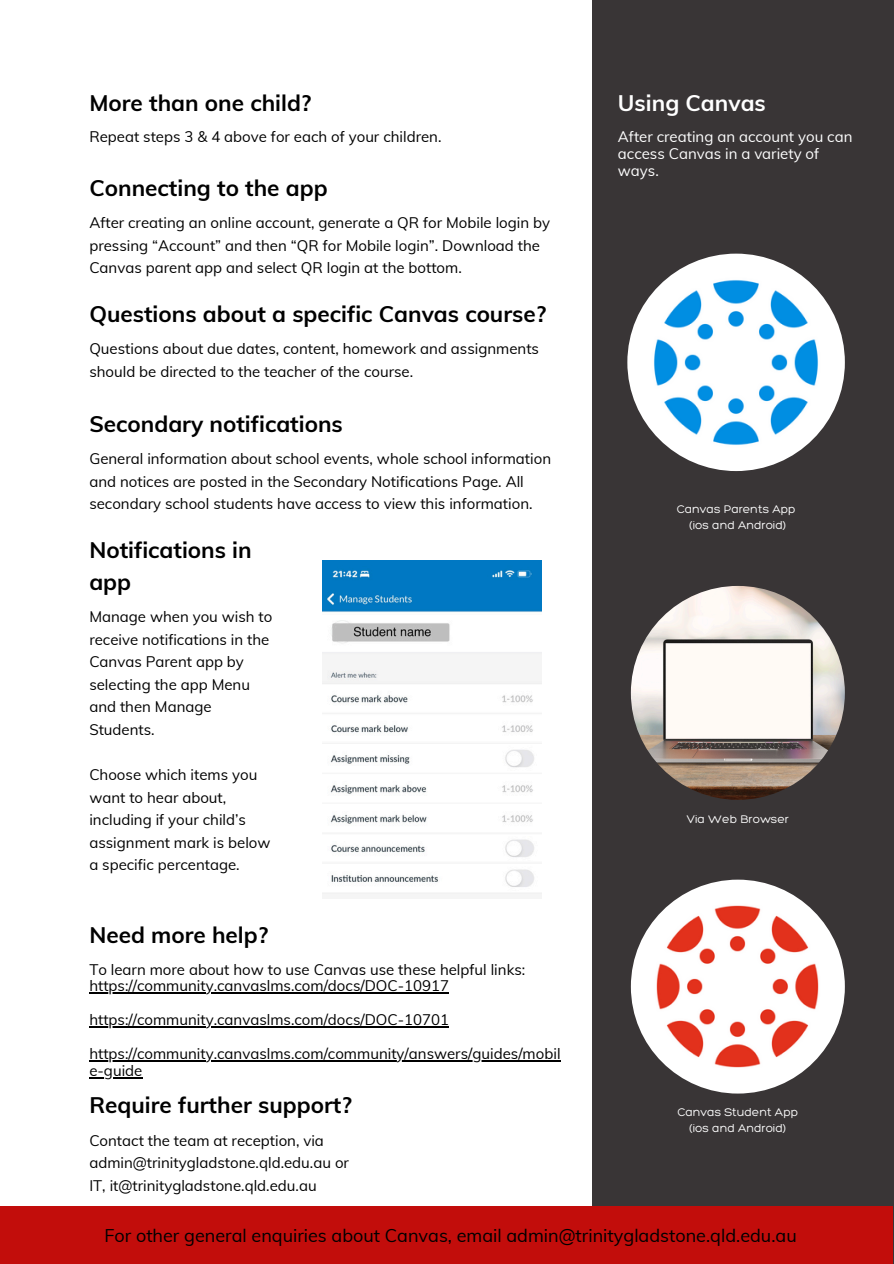
<style>
.page{position:relative;width:894px;height:1264px;background:#fff}
.page>*{position:absolute;margin:0;border:0;box-sizing:border-box;transform-origin:0 0}
.t1{font:700 22.5px/31.5px "Muli";color:#000}
.t2{font:700 22.5px "Muli";color:#fff}
.t3{font:18px "Muli";color:#000}
.t4{font:15px/22.5px "Muli";color:#000}
.t5{font:15px/16.8px "Muli";color:#fff}
.t6{font:300 12px "Hero";color:#fff}
</style>
<div class="page">
<div style="left:592px;top:0;width:301px;height:1263px;background:#393536"></div>
<img style="left:630px;top:586px;width:214px;height:213px;border-radius:50%">
<img style="left:630px;top:879px;width:214px;height:214px;border-radius:50%">
<div style="left:0;top:1206px;width:893px;height:57px;background:#c20d0b"></div>
<img style="left:627px;top:254px;width:217px;height:217px;border-radius:50%">
<img style="left:322px;top:560px;width:220px;height:334px">
<hr style="left:89px;top:992px;width:360px;height:1px;background:#000">
<hr style="left:89px;top:1026px;width:360px;height:1px;background:#000">
<hr style="left:89px;top:1060px;width:471px;height:1px;background:#000">
<hr style="left:89px;top:1076px;width:53px;height:2px;background:#000">
<h3 class="t1" style="left:89px;top:86px;width:223px">More than one child?</h3>
<h1 class="t4" style="left:89px;top:125px;width:353px">Repeat steps 3 &amp; 4 above for each of your children.</h1>
<h3 class="t1" style="left:89px;top:171px;width:240px">Connecting to the app</h3>
<h3 class="t4" style="left:89px;top:211px;width:462px">After creating an online account, generate a QR for Mobile login by pressing “Account” and then “QR for Mobile login”. Download the<br>Canvas parent app and select QR login at the bottom.</h3>
<h1 class="t1" style="left:89px;top:297px;width:458px">Questions about a specific Canvas course?</h1>
<p class="t4" style="left:89px;top:337px;width:451px">Questions about due dates, content, homework and assignments should be directed to the teacher of the course.</p>
<p class="t1" style="left:89px;top:407px;width:255px">Secondary notifications</p>
<h1 class="t4" style="left:89px;top:447px;width:463px">General information about school events, whole school information and notices are posted in the Secondary Notifications Page. All secondary school students have access to view this information.</h1>
<h3 class="t1" style="left:89px;top:534px;width:164px">Notifications in app</h3>
<h1 class="t4" style="left:89px;top:605px;width:184px">Manage when you wish to receive notifications in the<br>Canvas Parent app by selecting the app Menu and then Manage<br>Students.</h1>
<h3 class="t4" style="left:89px;top:763px;width:183px">Choose which items you want to hear about, including if your child’s assignment mark is below a specific percentage.</h3>
<p class="t1" style="left:89px;top:918px;width:180px">Need more help?</p>
<p class="t4" style="left:89px;top:957px;width:437px">To learn more about how to use Canvas use these helpful links:</p>
<p class="t4" style="left:89px;top:974px;width:361px">https://community.canvaslms.com/docs/DOC-10917</p>
<h1 class="t4" style="left:89px;top:1008px;width:361px">https://community.canvaslms.com/docs/DOC-10701</h1>
<h3 class="t4" style="left:89px;top:1042px;width:472px">https://community.canvaslms.com/community/answers/guides/mobil</h3>
<h1 class="t4" style="left:89px;top:1058px;width:55px">e-guide</h1>
<h3 class="t1" style="left:89px;top:1088px;width:264px">Require further support?</h3>
<h3 class="t4" style="left:89px;top:1128px;width:261px">Contact the team at reception, via admin@trinitygladstone.qld.edu.au or<br>IT, it@trinitygladstone.qld.edu.au</h3>
<h3 class="t2" style="left:617px;top:88px;width:149px">Using Canvas</h3>
<h1 class="t5" style="left:617px;top:128px;width:236px">After creating an account you can access Canvas in a variety of ways.</h1>
<h3 class="t6" style="left:676px;top:501px;width:120px">Canvas Parents App</h3>
<h1 class="t6" style="left:689px;top:517px;width:98px">(ios and Android)</h1>
<h3 class="t6" style="left:686px;top:811px;width:103px">Via Web Browser</h3>
<p class="t6" style="left:677px;top:1105px;width:122px">Canvas Student App</p>
<p class="t6" style="left:689px;top:1121px;width:98px">(ios and Android)</p>
<h2 class="t3" style="left:104px;top:1223px;width:693px">For other general enquiries about Canvas, email admin@trinitygladstone.qld.edu.au</h2>
</div>
